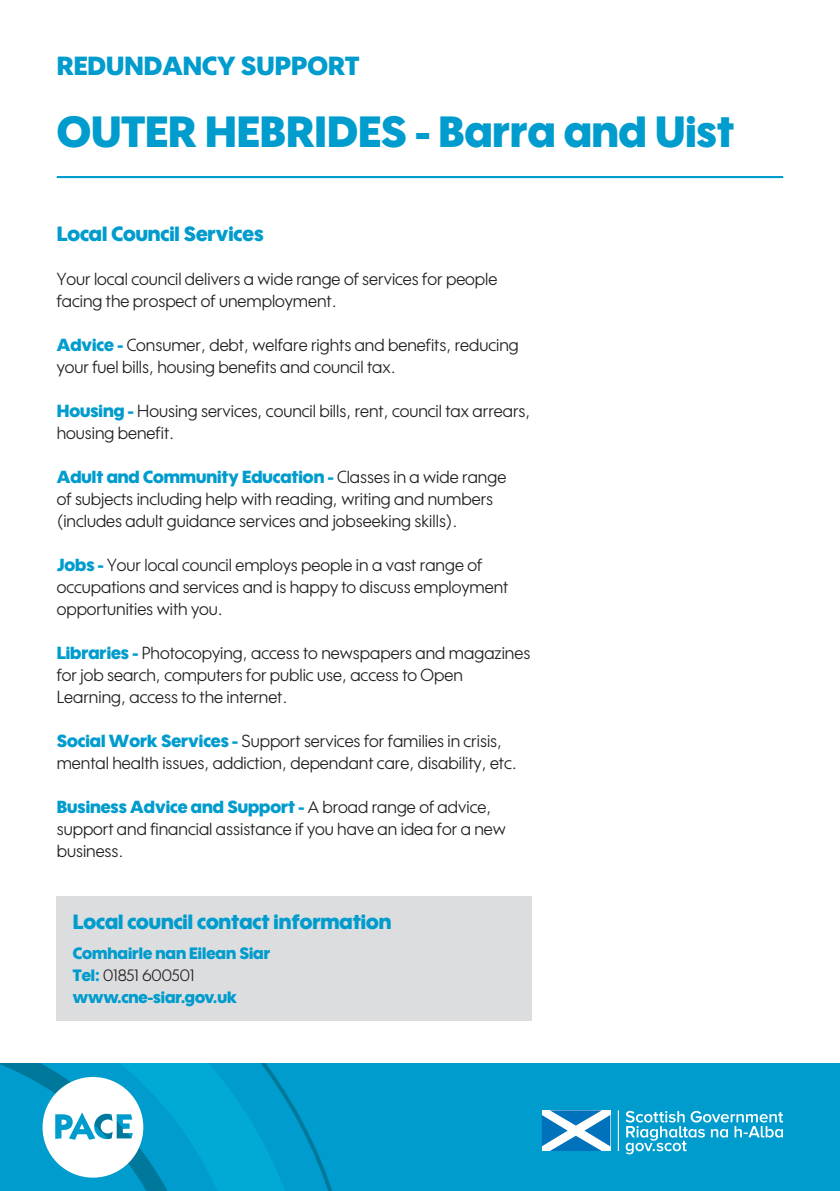
<style>
.page{position:relative;width:840px;height:1191px;background:#fff}
.page>*{position:absolute;margin:0;border:0;box-sizing:border-box;transform-origin:0 0}
.t1{font:900 42.4px "Wes FY";color:#009ccd}
.t2{font:900 25.4px "Wes FY";color:#009ccd}
.Local_Council_Servic{font:900 20px "Wes FY";color:#009ccd}
.Local_Council_Servic-2{font:17px/22px "Wes FY";color:#231f20}
.t3{font:900 16px/22px "Wes FY";color:#009ccd}
.s1{font-weight:900;color:#009ccd}
.s2{font-weight:400;color:#231f20}
</style>
<div class="page">
<hr style="left:57px;top:176px;width:725px;height:2px;background:#009ccd">
<div style="left:57px;top:896px;width:475px;height:125px;background:#dcdddf"></div>
<div style="left:0;top:1063px;width:839px;height:128px;background:#009ccd"></div>
<svg style="left:312px;top:1141px;width:20px;height:50px"></svg>
<svg style="left:0;top:1063px;width:312px;height:128px"></svg>
<hr style="left:617px;top:1110px;width:1px;height:41px;background:#fff">
<svg style="left:542px;top:1110px;width:68px;height:41px;background:#6dadd8"></svg>
<svg style="left:625px;top:1110px;width:157px;height:44px"></svg>
<p class="t2" style="left:57px;top:50px;width:304px">REDUNDANCY SUPPORT</p>
<p class="t1" style="left:57px;top:106px;width:678px">OUTER HEBRIDES - Barra and Uist</p>
<p class="Local_Council_Servic" style="left:57px;top:221px;width:208px">Local Council Services</p>
<p class="Local_Council_Servic-2" style="left:57px;top:268px;width:442px">Your local council delivers a wide range of services for people facing the prospect of unemployment.</p>
<p class="Local_Council_Servic-2" style="left:57px;top:334px;width:463px"><span class="s1">Advice -</span> Consumer, debt, welfare rights and benefits, reducing your fuel bills, housing benefits and council tax.</p>
<p class="Local_Council_Servic-2" style="left:57px;top:400px;width:475px"><span class="s1">Housing -</span> Housing services, council bills, rent, council tax arrears, housing benefit.</p>
<p class="Local_Council_Servic-2" style="left:57px;top:466px;width:451px"><span class="s1">Adult and Community Education -</span> Classes in a wide range of subjects including help with reading, writing and numbers (includes adult guidance services and jobseeking skills).</p>
<p class="Local_Council_Servic-2" style="left:57px;top:554px;width:453px"><span class="s1">Jobs -</span> Your local council employs people in a vast range of occupations and services and is happy to discuss employment opportunities with you.</p>
<p class="Local_Council_Servic-2" style="left:57px;top:642px;width:475px"><span class="s1">Libraries -</span> Photocopying, access to newspapers and magazines for job search, computers for public use, access to Open<br>Learning, access to the internet.</p>
<p class="Local_Council_Servic-2" style="left:57px;top:730px;width:461px"><span class="s1">Social Work Services -</span> Support services for families in crisis, mental health issues, addiction, dependant care, disability, etc.</p>
<p class="Local_Council_Servic-2" style="left:57px;top:796px;width:450px"><span class="s1">Business Advice and Support -</span> A broad range of advice, support and financial assistance if you have an idea for a new business.</p>
<p class="Local_Council_Servic" style="left:73px;top:909px;width:320px">Local council contact information</p>
<p class="t3" style="left:73px;top:942px;width:199px">Comhairle nan Eilean Siar<br>Tel: <span class="s2">01851 600501</span></p>
<p class="t3" style="left:73px;top:986px;width:165px">www.cne-siar.gov.uk</p>
</div>
